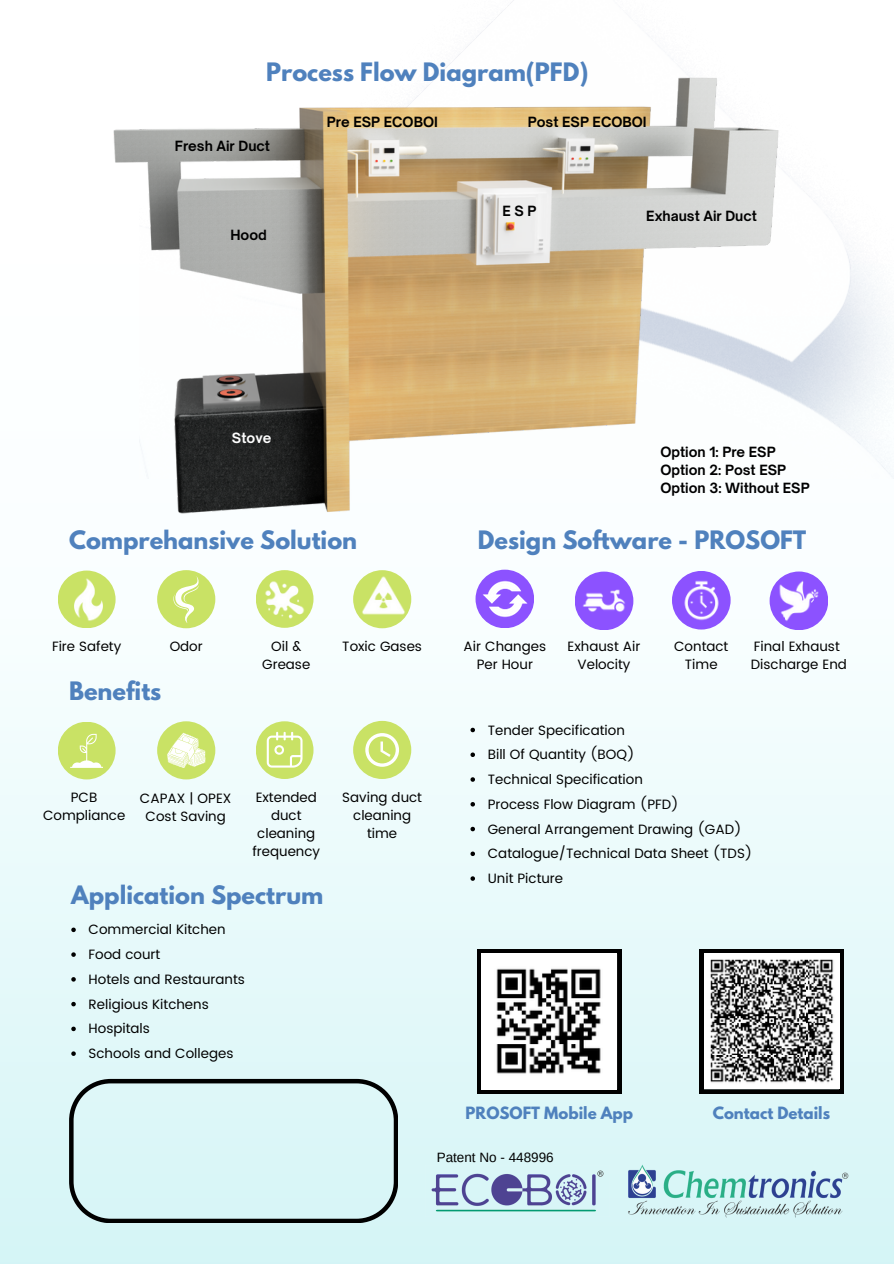
<style>
.page{position:relative;width:894px;height:1264px;background:#fff}
.page>*{position:absolute;margin:0;border:0;box-sizing:border-box;transform-origin:0 0}
.t1{font:700 22.5px "League Spartan";color:#4f81bd}
.t2{font:700 15px "League Spartan";color:#4f81bd}
.t3{font:13.5px/18px "Poppins";color:#000;text-align:center}
.t4{font:700 13.5px/18px "Open Sauce One";color:#000}
.t5{font:13.5px "Arimo";color:#000}
.t6{font:700 13.5px "Open Sauce One";color:#fff}
</style>
<div class="page">
<div style="left:0;top:263px;width:893px;height:1000px;background:linear-gradient(to bottom,#fff,#d7f5f6)"></div>
<img style="left:452px;top:0;width:441px;height:478px">
<div style="left:475px;top:569px;width:59px;height:59px;background:#8c52ff;border-radius:50%"></div>
<img style="left:481px;top:575px;width:47px;height:47px">
<div style="left:574px;top:571px;width:59px;height:59px;background:#8c52ff;border-radius:50%"></div>
<img style="left:580px;top:577px;width:47px;height:47px">
<div style="left:671px;top:571px;width:59px;height:58px;background:#8c52ff;border-radius:50%"></div>
<img style="left:678px;top:577px;width:46px;height:46px">
<div style="left:769px;top:571px;width:59px;height:59px;background:#8c52ff;border-radius:50%"></div>
<img style="left:775px;top:577px;width:46px;height:47px">
<div style="left:58px;top:570px;width:57px;height:58px;background:#c9e265;border-radius:50%"></div>
<div style="left:58px;top:721px;width:57px;height:58px;background:#c9e265;border-radius:50%"></div>
<img style="left:66px;top:576px;width:46px;height:46px">
<div style="left:157px;top:570px;width:58px;height:58px;background:#c9e265;border-radius:50%"></div>
<div style="left:157px;top:721px;width:58px;height:58px;background:#c9e265;border-radius:50%"></div>
<div style="left:256px;top:570px;width:57px;height:58px;background:#c9e265;border-radius:50%"></div>
<div style="left:256px;top:721px;width:57px;height:58px;background:#c9e265;border-radius:50%"></div>
<img style="left:262px;top:576px;width:46px;height:46px">
<div style="left:353px;top:570px;width:58px;height:58px;background:#c9e265;border-radius:50%"></div>
<div style="left:353px;top:721px;width:58px;height:58px;background:#c9e265;border-radius:50%"></div>
<img style="left:360px;top:572px;width:46px;height:46px">
<svg style="left:69px;top:1078px;width:329px;height:144px;background:#cae4e5"></svg>
<img style="left:620px;top:1158px;width:234px;height:65px">
<svg style="left:477px;top:949px;width:144px;height:144px"></svg>
<img style="left:481px;top:953px;width:135px;height:135px">
<svg style="left:699px;top:949px;width:144px;height:144px;background:#1f1f1f"></svg>
<img style="left:704px;top:953px;width:135px;height:135px">
<img style="left:425px;top:1164px;width:184px;height:52px">
<svg style="left:173px;top:576px;width:25px;height:47px"></svg>
<img style="left:89px;top:62px;width:696px;height:469px">
<svg style="left:70px;top:733px;width:33px;height:34px"></svg>
<svg style="left:167px;top:732px;width:39px;height:35px"></svg>
<svg style="left:267px;top:731px;width:35px;height:36px"></svg>
<svg style="left:365px;top:733px;width:34px;height:33px"></svg>
<svg style="left:470px;top:727px;width:5px;height:5px"></svg>
<svg style="left:470px;top:752px;width:5px;height:5px"></svg>
<svg style="left:470px;top:777px;width:5px;height:4px"></svg>
<svg style="left:470px;top:802px;width:5px;height:4px"></svg>
<svg style="left:470px;top:826px;width:5px;height:5px"></svg>
<svg style="left:470px;top:851px;width:5px;height:5px"></svg>
<svg style="left:470px;top:876px;width:5px;height:4px"></svg>
<svg style="left:71px;top:927px;width:5px;height:5px"></svg>
<svg style="left:71px;top:952px;width:5px;height:4px"></svg>
<svg style="left:71px;top:977px;width:5px;height:4px"></svg>
<svg style="left:71px;top:1001px;width:5px;height:5px"></svg>
<svg style="left:71px;top:1026px;width:5px;height:5px"></svg>
<svg style="left:71px;top:1051px;width:5px;height:4px"></svg>
<h1 class="t1" style="left:266px;top:61px;width:323px">Process Flow Diagram(PFD)</h1>
<p class="t4" style="left:175px;top:136px;width:97px">Fresh Air Duct</p>
<p class="t4" style="left:230px;top:226px;width:38px">Hood</p>
<p class="t4" style="left:327px;top:113px;width:112px">Pre ESP ECOBOI</p>
<p class="t4" style="left:527px;top:113px;width:120px">Post ESP ECOBOI</p>
<p class="t4" style="left:502px;top:201px;width:36px">ESP</p>
<p class="t4" style="left:646px;top:207px;width:112px">Exhaust Air Duct</p>
<p class="t6" style="left:232px;top:430px;width:41px">Stove</p>
<p class="t4" style="left:660px;top:443px;width:151px">Option 1: Pre ESP<br>Option 2: Post ESP<br>Option 3: Without ESP</p>
<h1 class="t1" style="left:69px;top:529px;width:289px">Comprehansive Solution</h1>
<h1 class="t1" style="left:478px;top:529px;width:330px">Design Software - PROSOFT</h1>
<p class="t3" style="left:52px;top:637px;width:71px">Fire Safety</p>
<p class="t3" style="left:170px;top:637px;width:35px">Odor</p>
<h1 class="t1" style="left:69px;top:679px;width:94px">Benefits</h1>
<p class="t3" style="left:262px;top:637px;width:50px">Oil &amp;<br>Grease</p>
<p class="t3" style="left:43px;top:788px;width:84px">PCB<br>Compliance</p>
<p class="t3" style="left:140px;top:789px;width:93px">CAPAX | OPEX<br>Cost Saving</p>
<p class="t3" style="left:252px;top:788px;width:69px">Extended duct cleaning frequency</p>
<h1 class="t1" style="left:71px;top:884px;width:253px">Application Spectrum</h1>
<p class="t3" style="left:89px;top:917px;width:158px;line-height:24.8px;text-align:left">Commercial Kitchen<br>Food court<br>Hotels and Restaurants<br>Religious Kitchens<br>Hospitals<br>Schools and Colleges</p>
<p class="t3" style="left:342px;top:637px;width:81px">Toxic Gases</p>
<p class="t3" style="left:342px;top:788px;width:81px">Saving duct cleaning time</p>
<p class="t3" style="left:463px;top:637px;width:84px">Air Changes<br>Per Hour</p>
<p class="t3" style="left:567px;top:637px;width:74px">Exhaust Air<br>Velocity</p>
<p class="t3" style="left:674px;top:637px;width:56px">Contact<br>Time</p>
<p class="t3" style="left:750px;top:637px;width:98px;text-align:left">Final Exhaust<br>Discharge End</p>
<p class="t3" style="left:487px;top:717px;width:266px;line-height:24.8px;text-align:left">Tender Specification<br>Bill Of Quantity (BOQ)<br>Technical Specification<br>Process Flow Diagram (PFD)<br>General Arrangement Drawing (GAD)<br>Catalogue/Technical Data Sheet (TDS)<br>Unit Picture</p>
<p class="t2" style="left:465px;top:1105px;width:169px">PROSOFT Mobile App</p>
<p class="t5" style="left:436px;top:1149px;width:118px">Patent No - 448996</p>
<p class="t2" style="left:712px;top:1105px;width:119px">Contact Details</p>
</div>
